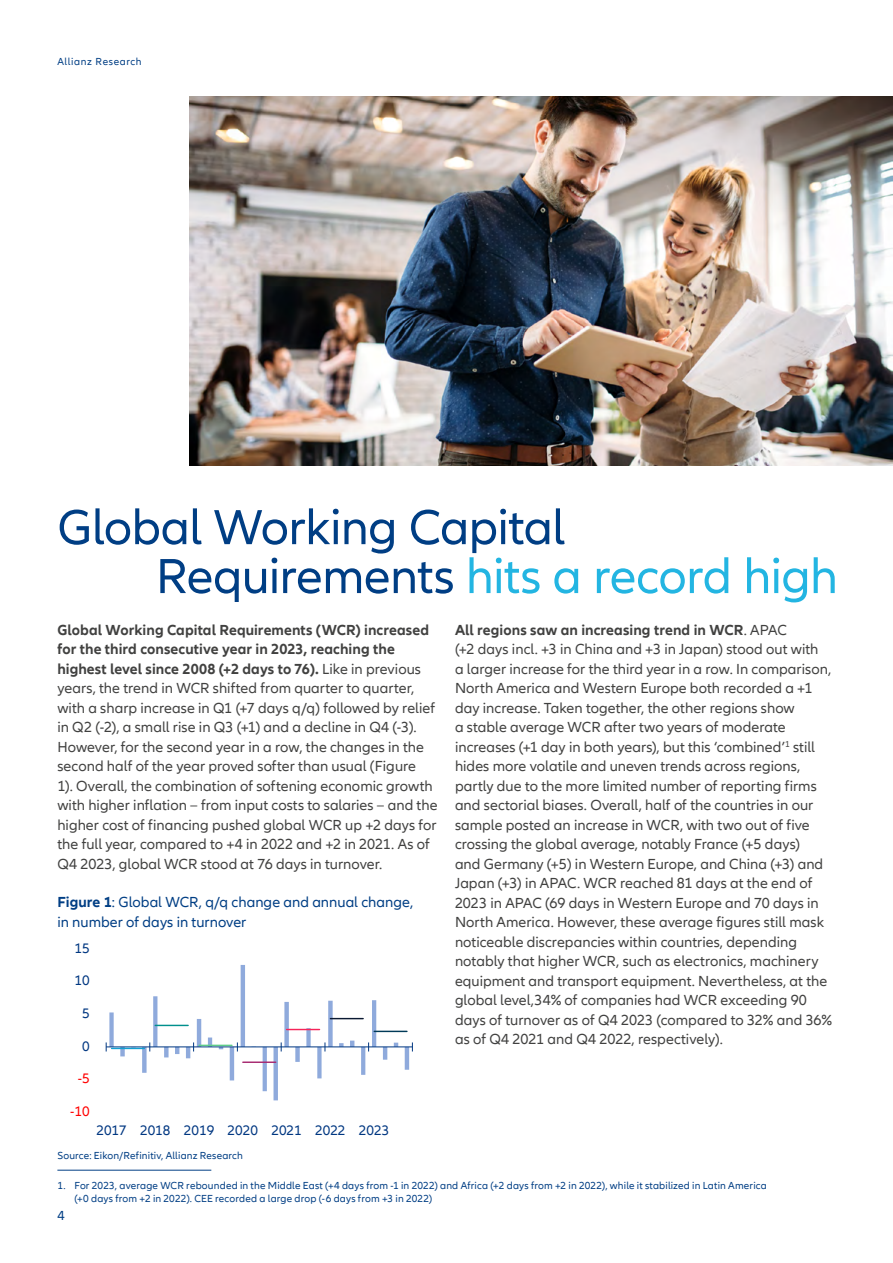
<style>
.page{position:relative;width:893px;height:1263px;background:#fff}
.page>*{position:absolute;margin:0;border:0;box-sizing:border-box;transform-origin:0 0}
.t1{font:51px "Allianz Neo";letter-spacing:-.01em;color:#23b5e2}
.t2{font:51px "Allianz Neo";letter-spacing:-.015em;color:#003e84}
.t3{font:15px/19.5px "Allianz Neo";letter-spacing:.005em;color:#414140}
.t4{font:15px/19.5px "Allianz Neo";letter-spacing:.005em;color:#003e84}
.t5{font:14.1px "Allianz Neo";letter-spacing:.005em;color:#003781}
.t6{font:14.1px "Allianz Neo";color:#f00}
.t7{font:13.5px "Allianz Neo";color:#003e84}
.t8{font:10.5px/13.5px "Allianz Neo";letter-spacing:.015em;color:#003e84}
.t9{font:10.5px "Allianz Neo";letter-spacing:.06em;color:#003e84}
.s1{color:#003e84}
.s2{font-weight:700}
</style>
<div class="page">
<hr style="left:57px;top:1170px;width:154px;height:1px;background:#003e84">
<img style="left:190px;top:96px;width:703px;height:370px">
<hr style="left:405px;top:1047px;width:4px;height:23px;background:#8faadc">
<svg style="left:394px;top:1043px;width:4px;height:3px"></svg>
<svg style="left:383px;top:1047px;width:4px;height:13px"></svg>
<hr style="left:372px;top:1000px;width:4px;height:47px;background:#8faadc">
<hr style="left:361px;top:1047px;width:4px;height:28px;background:#8faadc">
<svg style="left:350px;top:1040px;width:4px;height:6px"></svg>
<svg style="left:339px;top:1043px;width:5px;height:3px"></svg>
<div style="left:328px;top:1001px;width:5px;height:46px;background:#8faadc"></div>
<div style="left:317px;top:1047px;width:5px;height:31px;background:#8faadc"></div>
<div style="left:306px;top:1028px;width:5px;height:19px;background:#8faadc"></div>
<div style="left:295px;top:1047px;width:5px;height:15px;background:#8faadc"></div>
<div style="left:284px;top:1002px;width:5px;height:45px;background:#8faadc"></div>
<div style="left:273px;top:1047px;width:5px;height:53px;background:#8faadc"></div>
<svg style="left:263px;top:1047px;width:4px;height:44px"></svg>
<hr style="left:241px;top:965px;width:4px;height:82px;background:#8faadc">
<hr style="left:230px;top:1047px;width:4px;height:33px;background:#8faadc">
<svg style="left:208px;top:1037px;width:4px;height:8px"></svg>
<hr style="left:197px;top:1019px;width:4px;height:28px;background:#8faadc">
<hr style="left:186px;top:1047px;width:4px;height:11px;background:#8faadc">
<svg style="left:175px;top:1047px;width:4px;height:7px"></svg>
<div style="left:164px;top:1047px;width:5px;height:10px;background:#8faadc"></div>
<svg style="left:153px;top:996px;width:4px;height:50px"></svg>
<div style="left:142px;top:1047px;width:5px;height:26px;background:#8faadc"></div>
<svg style="left:120px;top:1047px;width:5px;height:9px"></svg>
<div style="left:109px;top:1012px;width:5px;height:35px;background:#8faadc"></div>
<hr style="left:106px;top:1046px;width:306px;height:1px;background:#003781">
<hr style="left:112px;top:1048px;width:32px;height:1px;background:#13a0d3">
<hr style="left:287px;top:1029px;width:33px;height:1px;background:#f62459">
<hr style="left:199px;top:1045px;width:33px;height:1px;background:#5fcd8a">
<hr style="left:155px;top:1025px;width:33px;height:1px;background:#00908d">
<hr style="left:243px;top:1061px;width:33px;height:2px;background:#a6276f">
<hr style="left:330px;top:1018px;width:33px;height:1px;background:#0b1a32">
<hr style="left:374px;top:1031px;width:33px;height:1px;background:#003a58">
<p class="t9" style="left:57px;top:56px;width:86px">Allianz Research</p>
<h1 class="t2" style="left:57px;top:498px;width:509px">Global Working Capital</h1>
<h1 class="t1" style="left:156px;top:547px;width:683px"><span class="s1">Requirements</span> hits a record high</h1>
<p class="t3" style="left:57px;top:620px;width:382px"><span class="s2">Global Working Capital Requirements (WCR) increased for the third consecutive year in 2023, reaching the highest level since 2008 (+2 days to 76).</span> Like in previous years, the trend in WCR shifted from quarter to quarter, with a sharp increase in Q1 (+7 days q/q) followed by relief in Q2 (-2), a small rise in Q3 (+1) and a decline in Q4 (-3).<br>However, for the second year in a row, the changes in the second half of the year proved softer than usual (Figure<br>1). Overall, the combination of softening economic growth with higher inflation – from input costs to salaries – and the higher cost of financing pushed global WCR up +2 days for the full year, compared to +4 in 2022 and +2 in 2021. As of Q4 2023, global WCR stood at 76 days in turnover.</p>
<p class="t3" style="left:455px;top:620px;width:379px"><span class="s2">All regions saw an increasing trend in WCR</span>. APAC<br>(+2 days incl. +3 in China and +3 in Japan) stood out with<br>a larger increase for the third year in a row. In comparison, North America and Western Europe both recorded a +1 day increase. Taken together, the other regions show<br>a stable average WCR after two years of moderate increases (+1 day in both years), but this ‘combined’<sup>1</sup> still hides more volatile and uneven trends across regions, partly due to the more limited number of reporting firms and sectorial biases. Overall, half of the countries in our sample posted an increase in WCR, with two out of five crossing the global average, notably France (+5 days)<br>and Germany (+5) in Western Europe, and China (+3) and Japan (+3) in APAC. WCR reached 81 days at the end of 2023 in APAC (69 days in Western Europe and 70 days in North America. However, these average figures still mask noticeable discrepancies within countries, depending notably that higher WCR, such as electronics, machinery equipment and transport equipment. Nevertheless, at the global level,34% of companies had WCR exceeding 90 days of turnover as of Q4 2023 (compared to 32% and 36% as of Q4 2021 and Q4 2022, respectively).</p>
<p class="t4" style="left:57px;top:893px;width:357px"><span class="s2">Figure 1</span>: Global WCR, q/q change and annual change, in number of days in turnover</p>
<p class="t5" style="left:74px;top:940px;width:17px">15</p>
<p class="t5" style="left:74px;top:972px;width:17px">10</p>
<p class="t5" style="left:82px;top:1005px;width:9px">5</p>
<p class="t5" style="left:82px;top:1038px;width:9px">0</p>
<p class="t6" style="left:78px;top:1071px;width:13px">-5</p>
<p class="t6" style="left:70px;top:1103px;width:21px">-10</p>
<p class="t5" style="left:96px;top:1122px;width:294px">2017 2018 2019 2020 2021 2022 2023</p>
<p class="t8" style="left:57px;top:1149px;width:187px">Source: Eikon/Refinitiv, Allianz Research</p>
<p class="t8" style="left:74px;top:1179px;width:694px;text-indent:-17px">1. For 2023, average WCR rebounded in the Middle East (+4 days from -1 in 2022) and Africa (+2 days from +2 in 2022), while it stabilized in Latin America (+0 days from +2 in 2022). CEE recorded a large drop (-6 days from +3 in 2022)</p>
<p class="t7" style="left:57px;top:1208px;width:9px">4</p>
</div>
